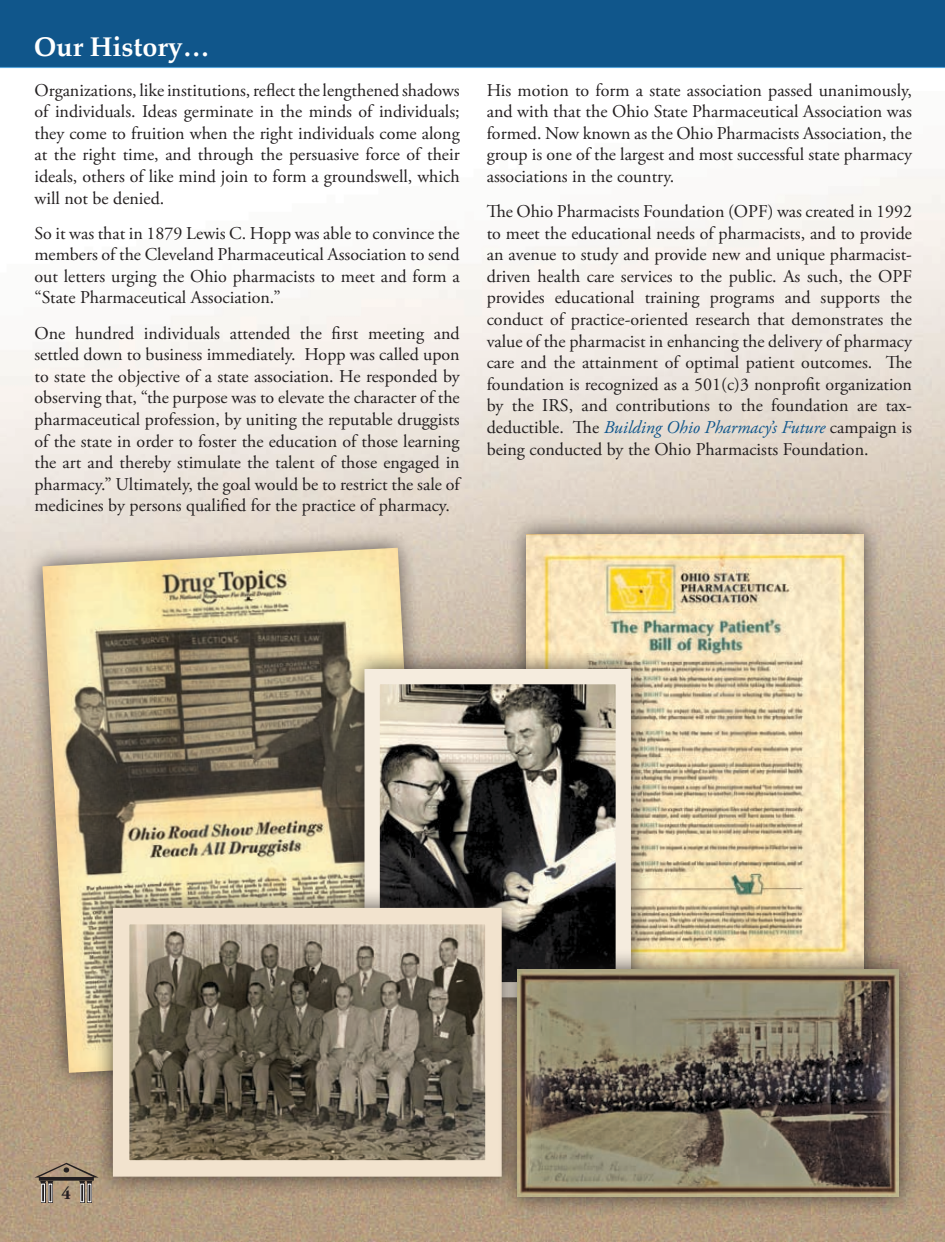
<style>
.page{position:relative;width:945px;height:1242px;background:#fff}
.page>*{position:absolute;margin:0;border:0;box-sizing:border-box;transform-origin:0 0}
.t1{font:700 27px "Palatino";color:#fff}
.t2{font:18px/21.6px "Adobe Garamond Pro";color:#231f20;text-align:justify}
.t3{font:700 18px "Adobe Garamond Pro";color:#231f20}
.s1{font-style:italic;color:#10568b}
</style>
<div class="page">
<img style="left:0;top:176px;width:945px;height:1066px">
<div style="left:0;top:0;width:945px;height:67px;background:#10568b"></div>
<hr style="left:0;top:67px;width:945px;height:1px;background:#56a4da">
<div style="left:505px;top:513px;width:378px;height:524px;background:#231f20;opacity:.75"></div>
<img style="left:526px;top:534px;width:338px;height:414px">
<svg style="left:20px;top:525px;width:424px;height:568px;background:#cdbeac"></svg>
<img style="left:42px;top:548px;width:382px;height:525px">
<div style="left:343px;top:648px;width:307px;height:368px;background:#231f20;opacity:.75"></div>
<img style="left:380px;top:685px;width:235px;height:263px">
<div style="left:364px;top:669px;width:267px;height:328px;border:15px solid #f5ecde"></div>
<div style="left:91px;top:886px;width:430px;height:310px;background:#231f20;opacity:.75"></div>
<img style="left:130px;top:925px;width:355px;height:235px">
<div style="left:113px;top:908px;width:389px;height:269px;border:16px solid #f2e3ce"></div>
<div style="left:496px;top:948px;width:421px;height:268px;background:#231f20;opacity:.75"></div>
<img style="left:518px;top:969px;width:380px;height:228px">
<svg style="left:41px;top:1183px;width:4px;height:20px"></svg>
<div style="left:42px;top:1184px;width:3px;height:18px;border:1px solid #fff"></div>
<svg style="left:48px;top:1183px;width:5px;height:20px"></svg>
<svg style="left:80px;top:1183px;width:4px;height:20px"></svg>
<div style="left:81px;top:1184px;width:3px;height:18px;border:1px solid #fff"></div>
<svg style="left:34px;top:1163px;width:65px;height:20px"></svg>
<svg style="left:87px;top:1183px;width:5px;height:20px"></svg>
<h1 class="t1" style="left:34px;top:24px;width:178px">Our History…</h1>
<p class="t2" style="left:34px;top:80px;width:427px">Organizations, like institutions, reflect the lengthened shadows of individuals. Ideas germinate in the minds of individuals; they come to fruition when the right individuals come along at the right time, and through the persuasive force of their ideals, others of like mind join to form a groundswell, which will not be denied.</p>
<p class="t2" style="left:34px;top:223px;width:427px">So it was that in 1879 Lewis C. Hopp was able to convince the members of the Cleveland Pharmaceutical Association to send out letters urging the Ohio pharmacists to meet and form a “State Pharmaceutical Association.”</p>
<p class="t2" style="left:34px;top:323px;width:427px">One hundred individuals attended the first meeting and settled down to business immediately. Hopp was called upon to state the objective of a state association. He responded by observing that, “the purpose was to elevate the character of the pharmaceutical profession, by uniting the reputable druggists of the state in order to foster the education of those learning the art and thereby stimulate the talent of those engaged in pharmacy.” Ultimately, the goal would be to restrict the sale of medicines by persons qualified for the practice of pharmacy.</p>
<p class="t2" style="left:487px;top:80px;width:427px">His motion to form a state association passed unanimously, and with that the Ohio State Pharmaceutical Association was formed. Now known as the Ohio Pharmacists Association, the group is one of the largest and most successful state pharmacy associations in the country.</p>
<p class="t2" style="left:487px;top:201px;width:427px">The Ohio Pharmacists Foundation (OPF) was created in 1992 to meet the educational needs of pharmacists, and to provide an avenue to study and provide new and unique pharmacist&shy;driven health care services to the public. As such, the OPF provides educational training programs and supports the conduct of practice-oriented research that demonstrates the value of the pharmacist in enhancing the delivery of pharmacy care and the attainment of optimal patient outcomes. The foundation is recognized as a 501(c)3 nonprofit organization by the IRS, and contributions to the foundation are tax&shy;deductible. The <span class="s1">Building Ohio Pharmacy’s Future</span> campaign is being conducted by the Ohio Pharmacists Foundation.</p>
<p class="t3" style="left:61px;top:1183px;width:11px">4</p>
</div>
